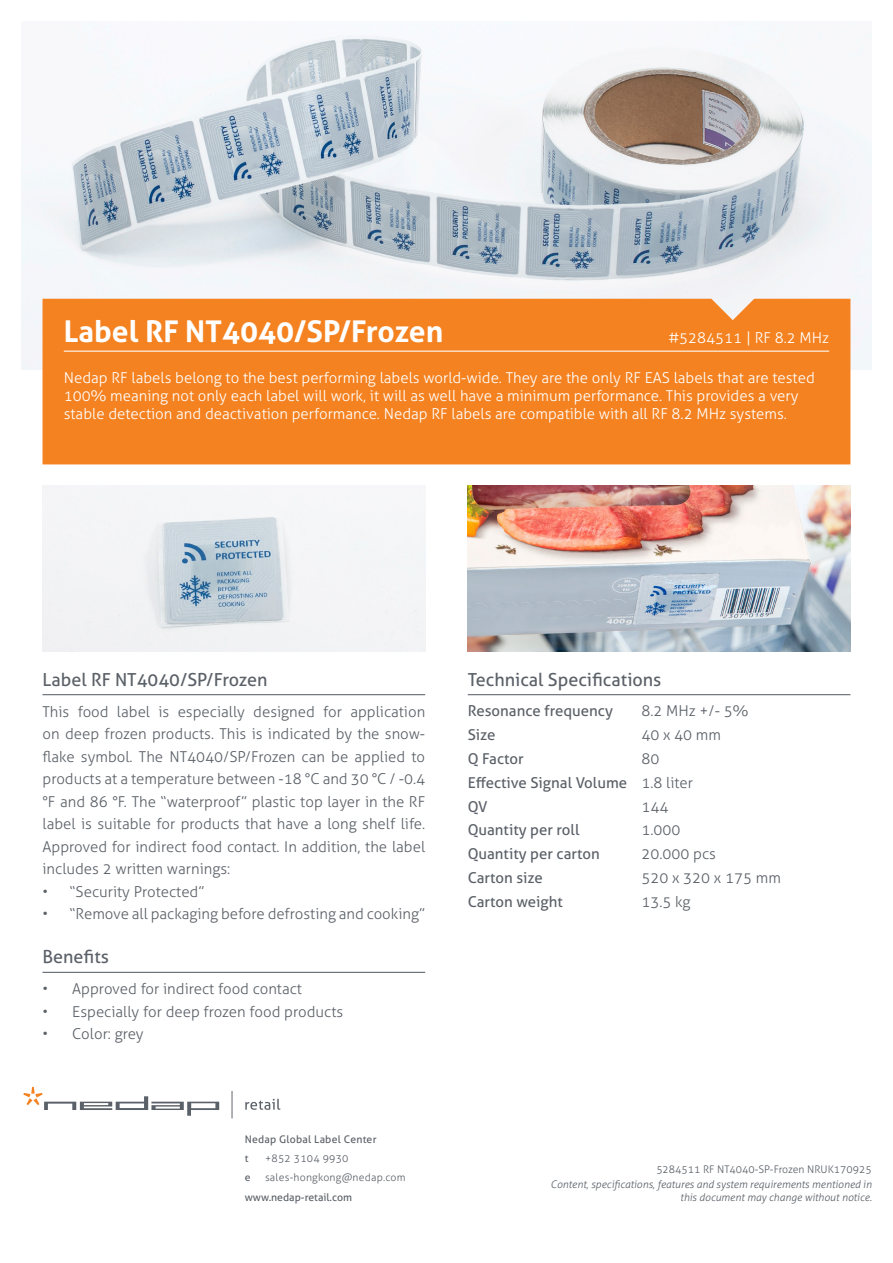
<style>
.page{position:relative;width:893px;height:1263px;background:#fff}
.page>*{position:absolute;margin:0;border:0;box-sizing:border-box;transform-origin:0 0}
.HEADER_1{font:700 30px "Aller";color:#fff}
.HEADER_2{font:18px "Aller";color:#5b6168}
.t1{font:300 15px/22.5px "Aller";color:#5b6168;text-align:justify}
.articlenumber{font:300 15px/18px "Aller";color:#fff}
.t2{font:15px "Aller";color:#5b6168}
.t3{font:italic 300 10.5px/12.6px "Aller";color:#5b6168;text-align:right}
.t4{font:300 10.5px "Aller";letter-spacing:.02em;color:#5b6168}
.t5{font:300 10.5px "Aller";color:#5b6168}
.t6{font:10.5px "Aller";letter-spacing:.02em;color:#5b6168}
.t7{font:10.5px "Aller";color:#5b6168}
</style>
<div class="page">
<svg style="left:245px;top:1099px;width:35px;height:11px"></svg>
<svg style="left:23px;top:1087px;width:196px;height:29px"></svg>
<svg style="left:232px;top:1091px;width:1px;height:27px"></svg>
<img style="left:21px;top:21px;width:851px;height:349px">
<div style="left:43px;top:299px;width:807px;height:165px;background:#f58220"></div>
<hr style="left:64px;top:351px;width:765px;height:1px;background:#fff">
<hr style="left:43px;top:694px;width:382px;height:1px;background:#5b6168">
<hr style="left:43px;top:972px;width:382px;height:1px;background:#5b6168">
<hr style="left:468px;top:694px;width:382px;height:1px;background:#5b6168">
<img style="left:42px;top:486px;width:383px;height:165px">
<img style="left:468px;top:486px;width:382px;height:165px">
<p class="HEADER_1" style="left:64px;top:313px;width:381px">Label RF NT4040/SP/Frozen</p>
<p class="articlenumber" style="left:64px;top:368px;width:752px">Nedap RF labels belong to the best performing labels world-wide. They are the only RF EAS labels that are tested<br>100% meaning not only each label will work, it will as well have a minimum performance. This provides a very stable detection and deactivation performance. Nedap RF labels are compatible with all RF 8.2 MHz systems.</p>
<p class="articlenumber" style="left:668px;top:329px;width:162px">#5284511 | RF 8.2 MHz</p>
<p class="HEADER_2" style="left:43px;top:668px;width:227px">Label RF NT4040/SP/Frozen</p>
<p class="t1" style="left:43px;top:700px;width:384px">This food label is especially designed for application on deep frozen products. This is indicated by the snow&shy;flake symbol. The NT4040/SP/Frozen can be applied to products at a temperature between -18 °C and 30 °C / -0.4 °F and 86 °F. The “waterproof” plastic top layer in the RF label is suitable for products that have a long shelf life.<br>Approved for indirect food contact. In addition, the label includes 2 written warnings:</p>
<p class="t1" style="left:43px;top:880px;width:163px">• “Security Protected”</p>
<p class="t1" style="left:43px;top:903px;width:384px">• “Remove all packaging before defrosting and cooking”</p>
<p class="HEADER_2" style="left:43px;top:946px;width:68px">Benefits</p>
<p class="t1" style="left:43px;top:978px;width:261px">• Approved for indirect food contact</p>
<p class="t1" style="left:43px;top:1000px;width:302px">• Especially for deep frozen food products</p>
<p class="t1" style="left:43px;top:1023px;width:103px">• Color: grey</p>
<p class="t6" style="left:245px;top:1132px;width:133px">Nedap Global Label Center</p>
<p class="t6" style="left:245px;top:1152px;width:5px">t</p>
<p class="t4" style="left:265px;top:1152px;width:85px">+852 3104 9930</p>
<p class="t6" style="left:245px;top:1171px;width:7px">e</p>
<p class="t4" style="left:265px;top:1171px;width:142px">sales-hongkong@nedap.com</p>
<p class="t7" style="left:245px;top:1190px;width:109px">www.nedap-retail.com</p>
<p class="HEADER_2" style="left:468px;top:668px;width:195px">Technical Specifications</p>
<p class="t2" style="left:468px;top:702px;width:147px">Resonance frequency</p>
<p class="t1" style="left:641px;top:700px;width:109px">8.2 MHz +/- 5%</p>
<p class="t2" style="left:468px;top:726px;width:29px">Size</p>
<p class="t1" style="left:641px;top:724px;width:81px">40 x 40 mm</p>
<p class="t2" style="left:468px;top:749px;width:58px">Q Factor</p>
<p class="t1" style="left:641px;top:747px;width:19px">80</p>
<p class="t2" style="left:468px;top:773px;width:161px">Effective Signal Volume</p>
<p class="t1" style="left:641px;top:771px;width:53px">1.8 liter</p>
<p class="t2" style="left:468px;top:797px;width:21px">QV</p>
<p class="t1" style="left:641px;top:795px;width:28px">144</p>
<p class="t2" style="left:468px;top:821px;width:113px">Quantity per roll</p>
<p class="t1" style="left:641px;top:819px;width:41px">1.000</p>
<p class="t2" style="left:468px;top:845px;width:133px">Quantity per carton</p>
<p class="t1" style="left:641px;top:843px;width:76px">20.000 pcs</p>
<p class="t2" style="left:468px;top:868px;width:77px">Carton size</p>
<p class="t1" style="left:641px;top:866px;width:141px">520 x 320 x 175 mm</p>
<p class="t2" style="left:468px;top:892px;width:97px">Carton weight</p>
<p class="t1" style="left:641px;top:890px;width:51px">13.5 kg</p>
<p class="t5" style="left:656px;top:1163px;width:217px">5284511 RF NT4040-SP-Frozen NRUK170925</p>
<p class="t3" style="left:551px;top:1178px;width:323px">Content, specifications, features and system requirements mentioned in this document may change without notice.</p>
</div>
